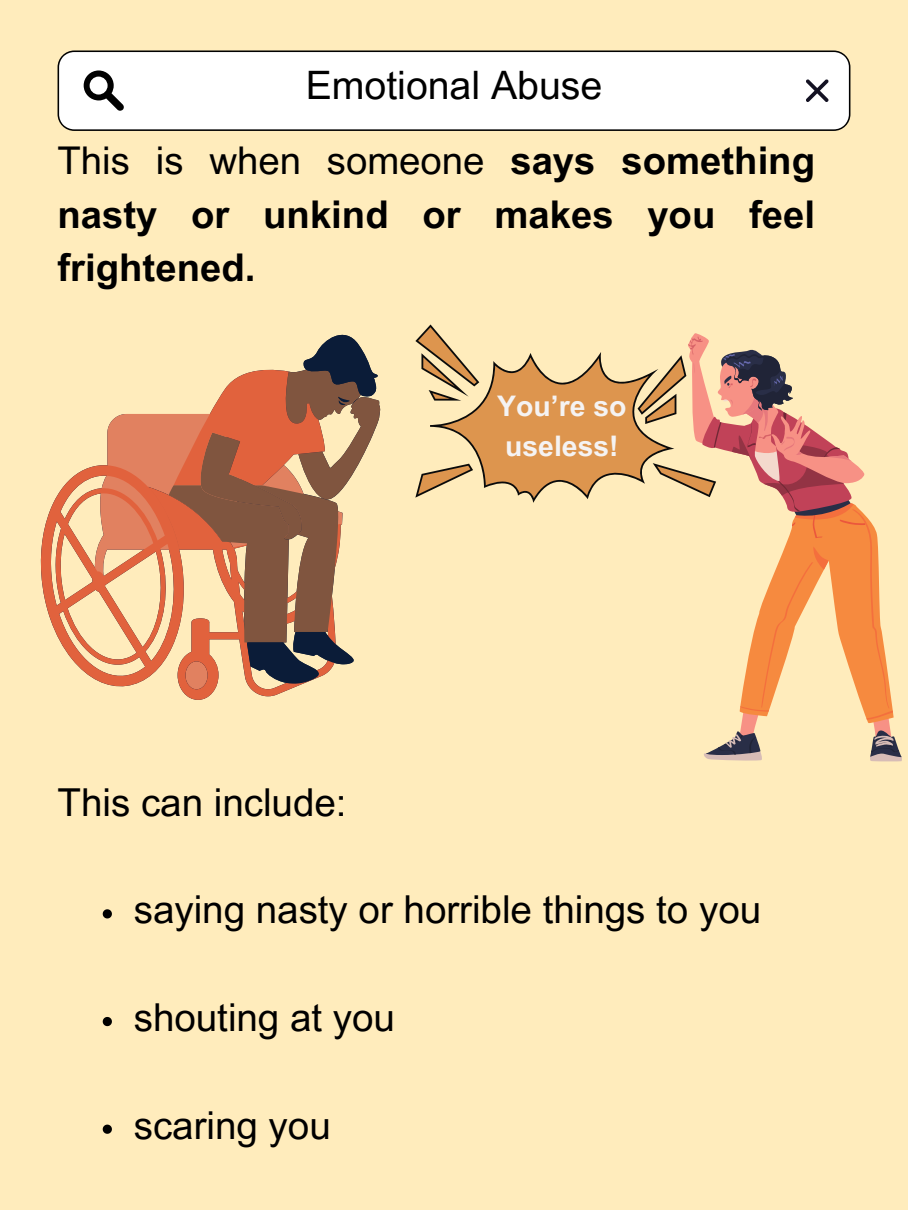
<style>
.page{position:relative;width:908px;height:1210px;background:#fff}
.page>*{position:absolute;margin:0;border:0;box-sizing:border-box;transform-origin:0 0}
.t1{font:39.2px "Arial MT Pro";color:#000}
.t2{font:38.5px "Arial MT Pro";color:#000}
.t3{font:700 38.25px/53.5px "Arial MT Pro";color:#000;text-align:justify}
.t4{font:700 28.35px "Arial MT Pro";color:#f5f3f3}
.s1{font-weight:400}
</style>
<div class="page">
<div style="left:0;top:0;width:907px;height:1210px;background:#ffecbc"></div>
<svg style="left:57px;top:50px;width:793px;height:81px;background:#f4f4f3"></svg>
<svg style="left:805px;top:79px;width:23px;height:23px"></svg>
<svg style="left:84px;top:70px;width:40px;height:41px;background:#a3a3a3"></svg>
<svg style="left:415px;top:324px;width:272px;height:179px"></svg>
<svg style="left:40px;top:373px;width:265px;height:327px"></svg>
<svg style="left:169px;top:382px;width:78px;height:260px"></svg>
<svg style="left:247px;top:334px;width:133px;height:349px"></svg>
<svg style="left:687px;top:333px;width:214px;height:428px"></svg>
<svg style="left:103px;top:909px;width:9px;height:9px"></svg>
<svg style="left:103px;top:1017px;width:9px;height:9px"></svg>
<svg style="left:103px;top:1124px;width:9px;height:9px"></svg>
<h1 class="t1" style="left:305px;top:71px;width:298px">Emotional Abuse</h1>
<p class="t3" style="left:57px;top:139px;width:758px"><span class="s1">This is when someone</span> says something nasty or unkind or makes you feel frightened.</p>
<p class="t2" style="left:57px;top:787px;width:290px">This can include:</p>
<h1 class="t4" style="left:497px;top:396px;width:131px">You’re so</h1>
<p class="t4" style="left:505px;top:435px;width:115px">useless!</p>
<p class="t2" style="left:134px;top:895px;width:628px">saying nasty or horrible things to you</p>
<p class="t2" style="left:134px;top:1003px;width:263px">shouting at you</p>
<p class="t2" style="left:134px;top:1110px;width:198px">scaring you</p>
</div>
